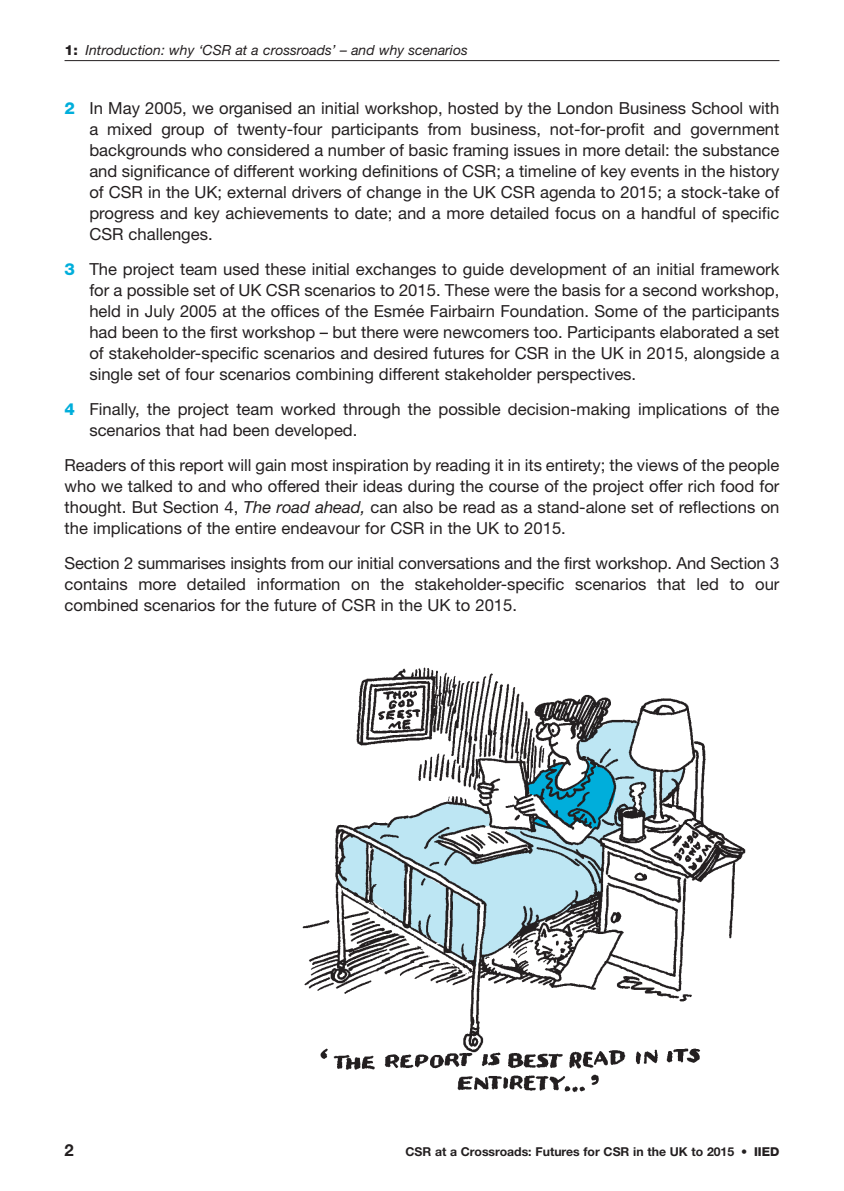
<style>
.page{position:relative;width:844px;height:1191px;background:#fff}
.page>*{position:absolute;margin:0;border:0;box-sizing:border-box;transform-origin:0 0}
.t1{font:16.62px/21px "Helvetica Neue";color:#231f20;text-align:justify}
.t2{font:700 16.62px "Helvetica Neue";color:#231f20}
.t3{font:italic 14px "Helvetica Neue";color:#231f20}
.t4{font:700 12.25px "Helvetica Neue";color:#231f20}
.s1{font-weight:800;font-style:normal}
.s2{font-weight:800;color:#00aedb}
.s3{font-style:italic}
.s4{font-weight:800}
</style>
<div class="page">
<hr style="left:64px;top:60px;width:715px;height:1px;background:#231f20">
<img style="left:302px;top:667px;width:444px;height:426px">
<p class="t3" style="left:64px;top:45px;width:405px"><span class="s1">1:</span> Introduction: why ‘CSR at a crossroads’ – and why scenarios</p>
<p class="t1" style="left:89px;top:99px;width:691px;text-indent:-25px"><span class="s2">2</span> In May 2005, we organised an initial workshop, hosted by the London Business School with a mixed group of twenty-four participants from business, not-for-profit and government backgrounds who considered a number of basic framing issues in more detail: the substance and significance of different working definitions of CSR; a timeline of key events in the history of CSR in the UK; external drivers of change in the UK CSR agenda to 2015; a stock-take of progress and key achievements to date; and a more detailed focus on a handful of specific CSR challenges.</p>
<p class="t1" style="left:89px;top:260px;width:691px;text-indent:-25px"><span class="s2">3</span> The project team used these initial exchanges to guide development of an initial framework for a possible set of UK CSR scenarios to 2015. These were the basis for a second workshop, held in July 2005 at the offices of the Esmée Fairbairn Foundation. Some of the participants had been to the first workshop – but there were newcomers too. Participants elaborated a set of stakeholder-specific scenarios and desired futures for CSR in the UK in 2015, alongside a single set of four scenarios combining different stakeholder perspectives.</p>
<p class="t1" style="left:89px;top:400px;width:691px;text-indent:-25px"><span class="s2">4</span> Finally, the project team worked through the possible decision-making implications of the scenarios that had been developed.</p>
<p class="t1" style="left:64px;top:456px;width:716px">Readers of this report will gain most inspiration by reading it in its entirety; the views of the people who we talked to and who offered their ideas during the course of the project offer rich food for thought. But Section 4, <span class="s3">The road ahead,</span> can also be read as a stand-alone set of reflections on the implications of the entire endeavour for CSR in the UK to 2015.</p>
<p class="t1" style="left:64px;top:554px;width:716px">Section 2 summarises insights from our initial conversations and the first workshop. And Section 3 contains more detailed information on the stakeholder-specific scenarios that led to our combined scenarios for the future of CSR in the UK to 2015.</p>
<p class="t2" style="left:64px;top:1144px;width:11px">2</p>
<p class="t4" style="left:405px;top:1147px;width:375px">CSR at a Crossroads: Futures for CSR in the UK to 2015 • <span class="s4">IIED</span></p>
</div>
